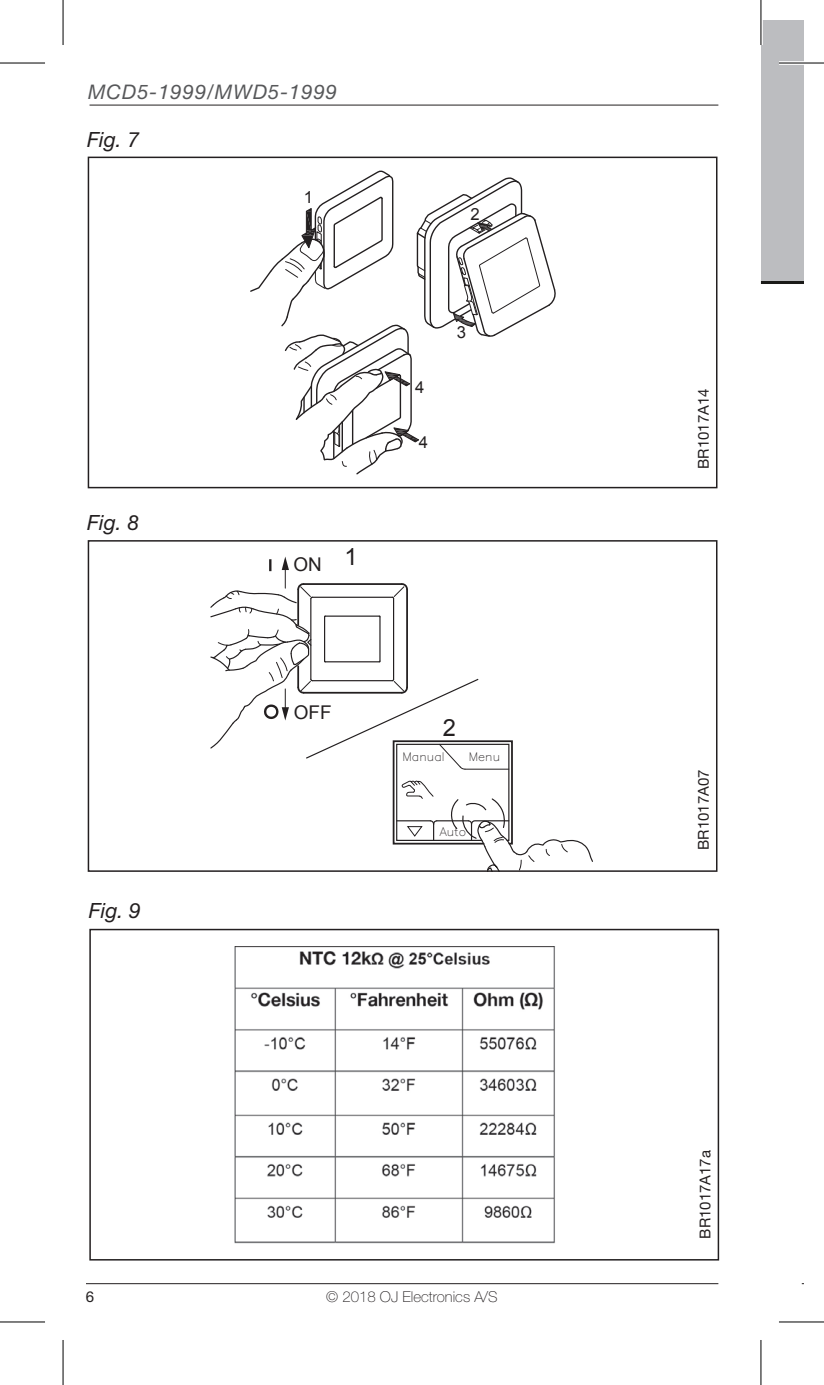
<style>
.page{position:relative;width:824px;height:1385px;background:#fff}
.page>*{position:absolute;margin:0;border:0;box-sizing:border-box;transform-origin:0 0}
.t1{font:23.7px "Arial";color:#231f20}
.t2{font:italic 21px "Helvetica Neue LTW1 G";color:#231f20}
.t3{font:italic 20.1px "Helvetica Neue LTW1 G";letter-spacing:.05em;color:#57585a}
.t4{font:18.9px "Arial";color:#231f20}
.t5{font:16.8px "Arial";color:#231f20}
.t6{font:15px "Helvetica Neue LTW1 G";color:#231f20}
.t7{font:100 15px "Helvetica Neue LTW1 G";color:#231f20}
.t8{font:11.7px "Roman S IV25";letter-spacing:-.05em;color:#231f20}
</style>
<div class="page">
<div style="left:760px;top:20px;width:43px;height:261px;background:#bcbdc0"></div>
<hr style="left:760px;top:281px;width:43px;height:3px;background:#1a1a18">
<hr style="left:86px;top:1283px;width:632px;height:1px;background:#231f20">
<hr style="left:89px;top:105px;width:629px;height:1px;background:#231f20">
<svg style="left:250px;top:170px;width:306px;height:305px"></svg>
<div style="left:88px;top:157px;width:629px;height:331px;border:2px solid #231f20"></div>
<svg style="left:210px;top:556px;width:383px;height:313px"></svg>
<div style="left:88px;top:540px;width:629px;height:332px;border:2px solid #231f20"></div>
<div style="left:559px;top:555px;width:80px;height:94px;background:#fff"></div>
<div style="left:546px;top:166px;width:26px;height:76px;background:#fff"></div>
<img style="left:234px;top:946px;width:321px;height:298px">
<div style="left:89px;top:929px;width:630px;height:331px;border:2px solid #231f20"></div>
<hr style="left:778px;top:61px;width:45px;height:4px;background:#f8f8f8">
<svg style="left:761px;top:0;width:1px;height:45px"></svg>
<svg style="left:761px;top:1340px;width:1px;height:45px"></svg>
<hr style="left:0;top:62px;width:45px;height:2px;background:#000">
<hr style="left:778px;top:62px;width:45px;height:2px;background:#000">
<hr style="left:0;top:1321px;width:45px;height:1px;background:#000">
<hr style="left:778px;top:1321px;width:45px;height:1px;background:#000">
<hr style="left:62px;top:0;width:2px;height:45px;background:#000">
<hr style="left:62px;top:1340px;width:2px;height:45px;background:#000">
<hr style="left:760px;top:0;width:1px;height:45px;background:#000">
<hr style="left:760px;top:1340px;width:1px;height:45px;background:#000">
<h3 class="t3" style="left:88px;top:79px;width:250px">MCD5-1999/MWD5-1999</h3>
<h2 class="t2" style="left:87px;top:127px;width:54px">Fig. 7</h2>
<h2 class="t2" style="left:87px;top:509px;width:54px">Fig. 8</h2>
<h2 class="t2" style="left:89px;top:898px;width:54px">Fig. 9</h2>
<p class="t5" style="left:303px;top:186px;width:11px">1</p>
<p class="t4" style="left:293px;top:552px;width:30px">ON</p>
<h1 class="t1" style="left:344px;top:541px;width:15px">1</h1>
<p class="t5" style="left:470px;top:203px;width:11px">2</p>
<p class="t5" style="left:415px;top:376px;width:11px">4</p>
<p class="t5" style="left:418px;top:431px;width:11px">4</p>
<p class="t5" style="left:456px;top:321px;width:11px">3</p>
<p class="t4" style="left:294px;top:699px;width:39px">OFF</p>
<h1 class="t1" style="left:442px;top:712px;width:15px">2</h1>
<p class="t8" style="left:402px;top:749px;width:44px">Manual</p>
<p class="t8" style="left:468px;top:749px;width:34px">Menu</p>
<p class="t8" style="left:439px;top:824px;width:29px">Auto</p>
<p class="t6" style="left:86px;top:1287px;width:10px">6</p>
<p class="t7" style="left:326px;top:1288px;width:173px">© 2018 OJ Electronics A/S</p>
<p class="t6" style="left:694px;top:469px;width:82px;rotate:-90deg">BR1017A14</p>
<p class="t6" style="left:694px;top:850px;width:82px;rotate:-90deg">BR1017A07</p>
<p class="t6" style="left:695px;top:1238px;width:90px;rotate:-90deg">BR1017A17a</p>
</div>
